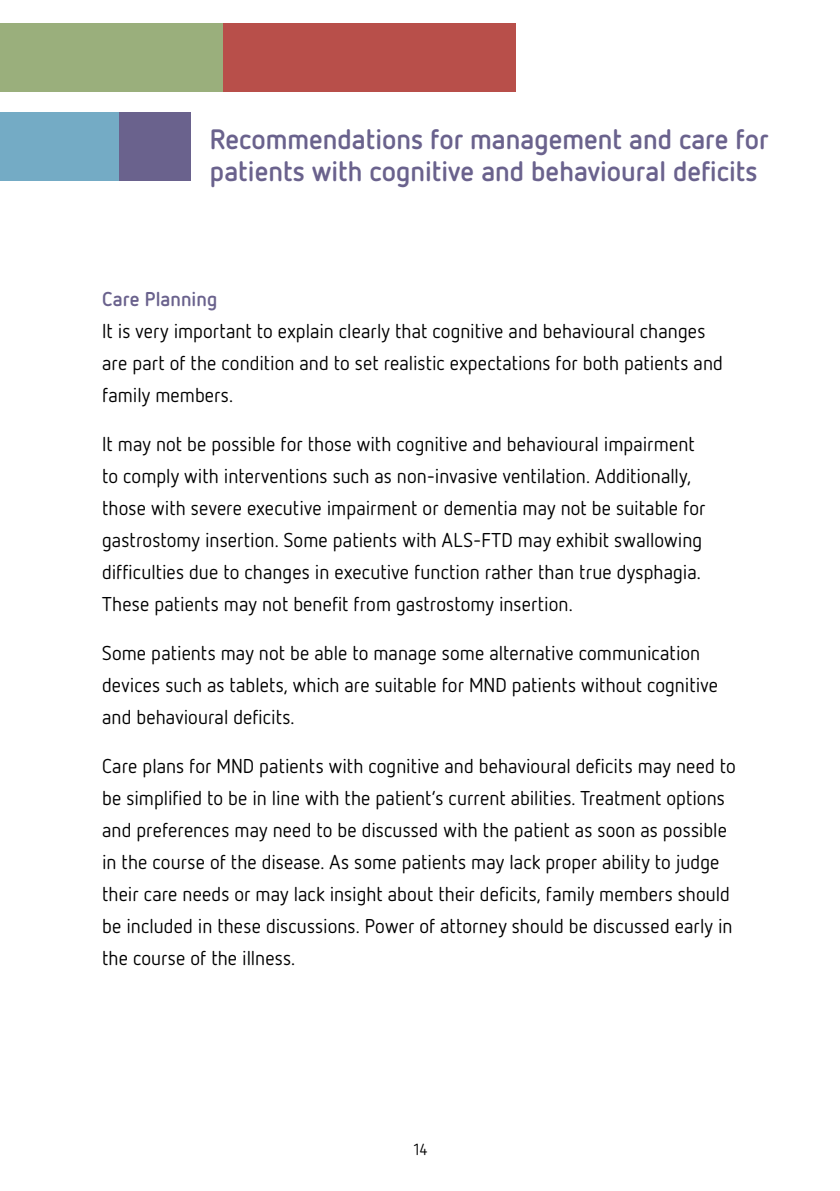
<style>
.page{position:relative;width:840px;height:1191px;background:#fff}
.page>*{position:absolute;margin:0;border:0;box-sizing:border-box;transform-origin:0 0}
.t1{font:700 28px/32px "Netto OT";color:#6a628d}
.t2{font:20px/32px "Netto OT";letter-spacing:.005em;color:#000}
.t3{font:700 20px "Netto OT";letter-spacing:.005em;color:#6a628d}
.t4{font:16px "Netto OT";color:#000}
</style>
<div class="page">
<div style="left:0;top:24px;width:362px;height:68px;background:#9aaf7c"></div>
<div style="left:223px;top:24px;width:292px;height:68px;background:#b84f4a"></div>
<div style="left:0;top:113px;width:190px;height:68px;background:#6a628d"></div>
<div style="left:0;top:113px;width:119px;height:68px;background:#74abc5"></div>
<h1 class="t1" style="left:210px;top:123px;width:559px">Recommendations for management and care for patients with cognitive and behavioural deficits</h1>
<p class="t3" style="left:102px;top:288px;width:117px">Care Planning</p>
<p class="t2" style="left:102px;top:315px;width:622px">It is very important to explain clearly that cognitive and behavioural changes are part of the condition and to set realistic expectations for both patients and family members.</p>
<p class="t2" style="left:102px;top:428px;width:604px">It may not be possible for those with cognitive and behavioural impairment to comply with interventions such as non-invasive ventilation. Additionally, those with severe executive impairment or dementia may not be suitable for gastrostomy insertion. Some patients with ALS-FTD may exhibit swallowing difficulties due to changes in executive function rather than true dysphagia.<br>These patients may not benefit from gastrostomy insertion.</p>
<p class="t2" style="left:102px;top:637px;width:617px">Some patients may not be able to manage some alternative communication devices such as tablets, which are suitable for MND patients without cognitive and behavioural deficits.</p>
<p class="t2" style="left:102px;top:750px;width:635px">Care plans for MND patients with cognitive and behavioural deficits may need to be simplified to be in line with the patient’s current abilities. Treatment options and preferences may need to be discussed with the patient as soon as possible in the course of the disease. As some patients may lack proper ability to judge their care needs or may lack insight about their deficits, family members should be included in these discussions. Power of attorney should be discussed early in the course of the illness.</p>
<p class="t4" style="left:413px;top:1141px;width:15px">14</p>
</div>
